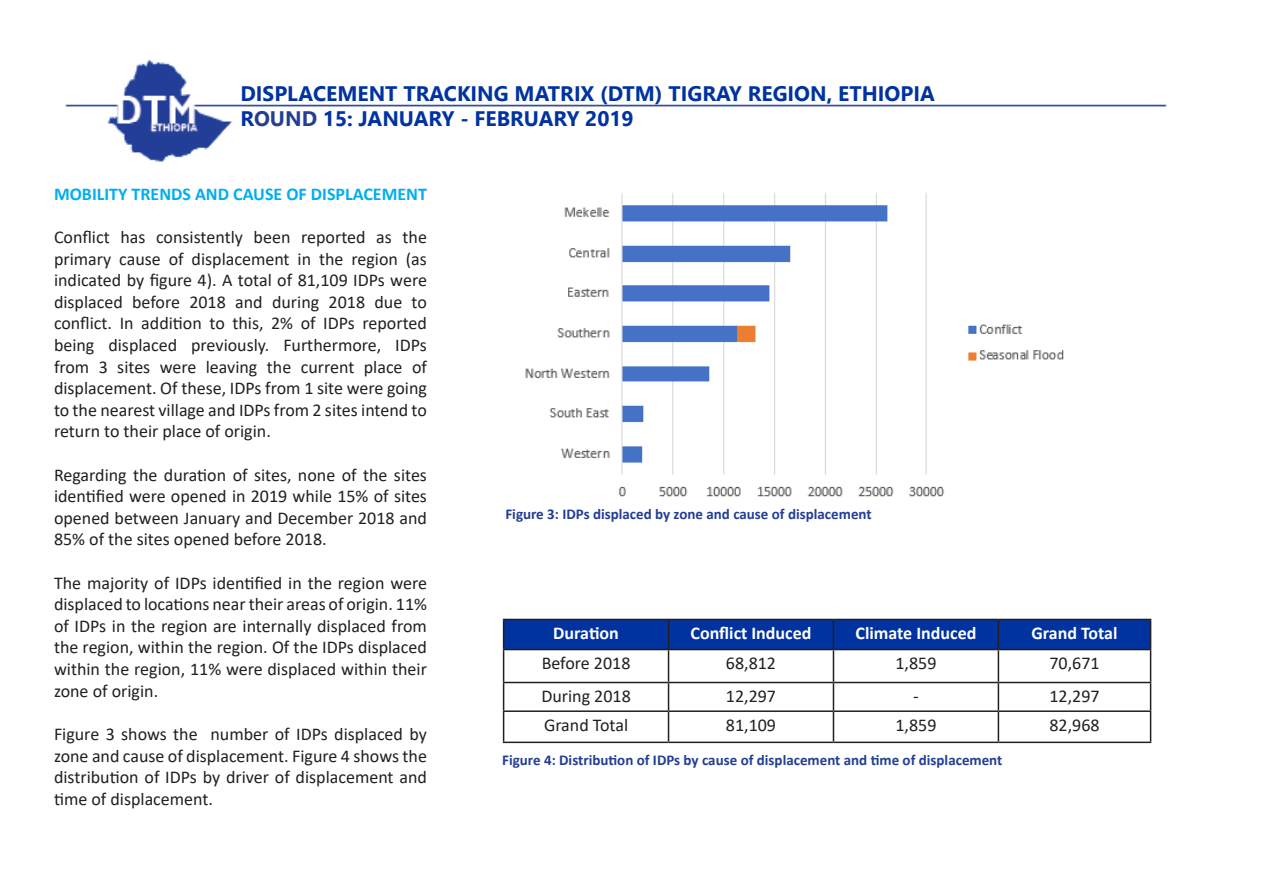
<style>
.page{position:relative;width:1263px;height:893px;background:#fff}
.page>*{position:absolute;margin:0;border:0;box-sizing:border-box;transform-origin:0 0}
.t1{font:700 21px/25.2px "Nirmala UI";color:#0033a0}
.t2{font:18px/21.6px "Calibri";color:#231f20;text-align:justify}
.t3{font:700 18px "Calibri";color:#fff}
.t4{font:700 18px "Calibri";color:#00aeef}
.t5{font:700 15px "Calibri";color:#233e94}
.s1{color:#233e94}
</style>
<div class="page">
<img style="left:65px;top:59px;width:1102px;height:103px">
<img style="left:525px;top:193px;width:539px;height:304px">
<div style="left:504px;top:619px;width:164px;height:30px;background:#0033a0"></div>
<hr style="left:503px;top:619px;width:165px;height:1px;background:#231f20">
<svg style="left:503px;top:620px;width:1px;height:29px"></svg>
<svg style="left:668px;top:619px;width:483px;height:30px;background:#023197"></svg>
<hr style="left:503px;top:649px;width:165px;height:1px;background:#231f20">
<hr style="left:503px;top:650px;width:1px;height:32px;background:#231f20">
<hr style="left:668px;top:649px;width:165px;height:1px;background:#231f20">
<hr style="left:668px;top:650px;width:1px;height:32px;background:#231f20">
<hr style="left:833px;top:649px;width:165px;height:1px;background:#231f20">
<hr style="left:833px;top:650px;width:1px;height:32px;background:#231f20">
<hr style="left:998px;top:649px;width:153px;height:1px;background:#231f20">
<hr style="left:998px;top:650px;width:1px;height:32px;background:#231f20">
<hr style="left:1150px;top:650px;width:1px;height:32px;background:#231f20">
<hr style="left:503px;top:682px;width:165px;height:1px;background:#231f20">
<svg style="left:503px;top:683px;width:1px;height:27px"></svg>
<hr style="left:668px;top:682px;width:165px;height:1px;background:#231f20">
<svg style="left:668px;top:683px;width:1px;height:27px"></svg>
<hr style="left:833px;top:682px;width:165px;height:1px;background:#231f20">
<svg style="left:833px;top:683px;width:1px;height:27px"></svg>
<hr style="left:998px;top:682px;width:153px;height:1px;background:#231f20">
<svg style="left:998px;top:683px;width:1px;height:27px"></svg>
<svg style="left:1150px;top:683px;width:1px;height:27px"></svg>
<hr style="left:503px;top:710px;width:165px;height:2px;background:#231f20">
<hr style="left:503px;top:712px;width:1px;height:30px;background:#231f20">
<hr style="left:668px;top:710px;width:165px;height:2px;background:#231f20">
<hr style="left:668px;top:712px;width:1px;height:30px;background:#231f20">
<hr style="left:833px;top:710px;width:165px;height:2px;background:#231f20">
<hr style="left:833px;top:712px;width:1px;height:30px;background:#231f20">
<hr style="left:998px;top:710px;width:153px;height:2px;background:#231f20">
<hr style="left:998px;top:712px;width:1px;height:30px;background:#231f20">
<hr style="left:1150px;top:712px;width:1px;height:30px;background:#231f20">
<hr style="left:503px;top:742px;width:165px;height:1px;background:#231f20">
<hr style="left:668px;top:742px;width:165px;height:1px;background:#231f20">
<hr style="left:833px;top:742px;width:165px;height:1px;background:#231f20">
<hr style="left:998px;top:742px;width:153px;height:1px;background:#231f20">
<p class="t1" style="left:240px;top:79px;width:696px">DISPLACEMENT TRACKING MATRIX (DTM) TIGRAY REGION, ETHIOPIA<br>R<span class="s1">OUND</span> 15: JANUARY - FEBRUARY 2019</p>
<p class="t4" style="left:54px;top:181px;width:374px">MOBILITY TRENDS AND CAUSE OF DISPLACEMENT</p>
<p class="t2" style="left:54px;top:226px;width:374px">Conflict has consistently been reported as the primary cause of displacement in the region (as indicated by figure 4). A total of 81,109 IDPs were displaced before 2018 and during 2018 due to conflict. In addition to this, 2% of IDPs reported being displaced previously. Furthermore, IDPs from 3 sites were leaving the current place of displacement. Of these, IDPs from 1 site were going to the nearest village and IDPs from 2 sites intend to return to their place of origin.</p>
<p class="t2" style="left:54px;top:463px;width:374px">Regarding the duration of sites, none of the sites identified were opened in 2019 while 15% of sites opened between January and December 2018 and 85% of the sites opened before 2018.</p>
<p class="t2" style="left:54px;top:571px;width:374px">The majority of IDPs identified in the region were displaced to locations near their areas of origin. 11% of IDPs in the region are internally displaced from the region, within the region. Of the IDPs displaced within the region, 11% were displaced within their zone of origin.</p>
<p class="t2" style="left:54px;top:723px;width:374px">Figure 3 shows the number of IDPs displaced by zone and cause of displacement. Figure 4 shows the distribution of IDPs by driver of displacement and time of displacement.</p>
<p class="t5" style="left:505px;top:503px;width:368px">Figure 3: IDPs displaced by zone and cause of displacement</p>
<p class="t3" style="left:553px;top:620px;width:67px">Duration</p>
<p class="t3" style="left:690px;top:620px;width:123px">Conflict Induced</p>
<p class="t3" style="left:855px;top:620px;width:122px">Climate Induced</p>
<p class="t3" style="left:1031px;top:620px;width:88px">Grand Total</p>
<p class="t2" style="left:542px;top:652px;width:90px">Before 2018</p>
<p class="t2" style="left:726px;top:652px;width:52px">68,812</p>
<p class="t2" style="left:895px;top:652px;width:43px">1,859</p>
<p class="t2" style="left:1049px;top:652px;width:52px">70,671</p>
<p class="t2" style="left:541px;top:685px;width:91px">During 2018</p>
<p class="t2" style="left:726px;top:685px;width:52px">12,297</p>
<p class="t2" style="left:913px;top:685px;width:7px">-</p>
<p class="t2" style="left:1049px;top:685px;width:52px">12,297</p>
<p class="t2" style="left:544px;top:713px;width:86px">Grand Total</p>
<p class="t2" style="left:726px;top:713px;width:52px">81,109</p>
<p class="t2" style="left:895px;top:713px;width:43px">1,859</p>
<p class="t2" style="left:1049px;top:713px;width:52px">82,968</p>
<p class="t5" style="left:502px;top:749px;width:502px">Figure 4: Distribution of IDPs by cause of displacement and time of displacement</p>
</div>
